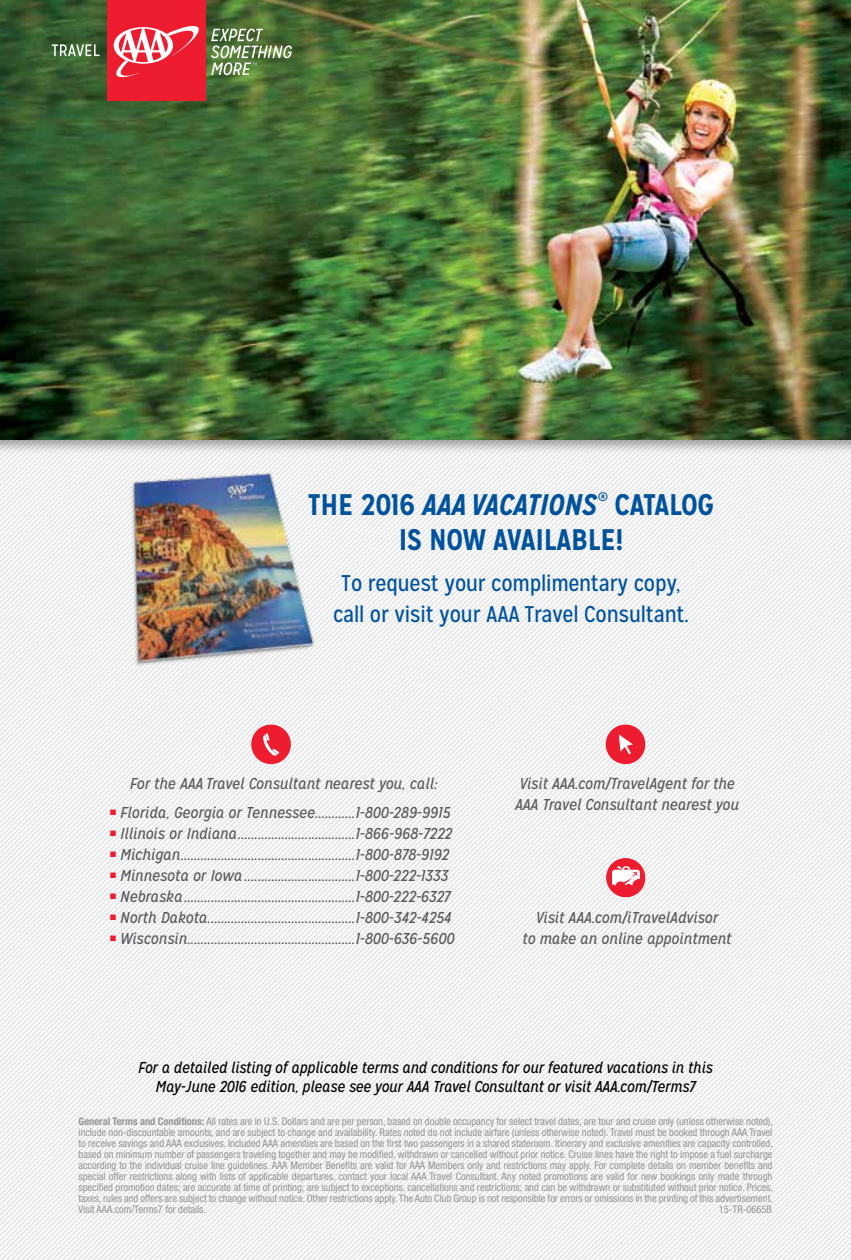
<style>
.page{position:relative;width:851px;height:1260px;background:#fff}
.page>*{position:absolute;margin:0;border:0;box-sizing:border-box;transform-origin:0 0}
.t1{font:700 29.75px/35.4px "Mission Gothic";letter-spacing:-.01em;color:#00529c}
.t2{font:italic 700 29.75px "Mission Gothic";letter-spacing:-.01em;color:#00529c}
.t3{font:22.75px/31.2px "Mission Gothic";letter-spacing:-.01em;color:#00529c;text-align:center}
.t4{font:italic 15.75px/21px "Mission Gothic";color:#58595b}
.t5{font:italic 15.75px/19.2px "Mission Gothic";letter-spacing:-.005em;color:#000;text-align:center}
.t6{font:italic 700 12.42px "Mission Gothic";color:#00529c}
.t7{font:condensed 10.5px/11px "Helvetica Neue LT Std";letter-spacing:-.005em;color:#939598;text-align:justify}
.s1{font-style:normal}
.s2{font-weight:700}
</style>
<div class="page">
<img style="left:0;top:455px;width:850px;height:805px">
<div style="left:0;top:330px;width:850px;height:125px;background:#000;opacity:.35"></div>
<img style="left:0;top:0;width:850px;height:440px">
<img style="left:122px;top:468px;width:200px;height:214px">
<div style="left:107px;top:0;width:98px;height:100px;background:#ed1c2e"></div>
<svg style="left:114px;top:25px;width:85px;height:53px"></svg>
<svg style="left:211px;top:29px;width:81px;height:46px;background:#748f61"></svg>
<svg style="left:52px;top:44px;width:47px;height:12px"></svg>
<div style="left:605px;top:724px;width:40px;height:40px;background:#ed1c2e;border-radius:50%"></div>
<svg style="left:618px;top:734px;width:15px;height:20px"></svg>
<div style="left:251px;top:724px;width:40px;height:40px;background:#ed1c2e;border-radius:50%"></div>
<svg style="left:263px;top:733px;width:16px;height:23px"></svg>
<div style="left:606px;top:858px;width:39px;height:39px;background:#ed1c2e;border-radius:50%"></div>
<svg style="left:612px;top:866px;width:28px;height:20px"></svg>
<h1 class="t2" style="left:308px;top:485px;width:290px"><span class="s1">THE 2016</span> AAA VACATIONS</h1>
<p class="t6" style="left:598px;top:489px;width:11px">®</p>
<h1 class="t1" style="left:399px;top:487px;width:317px;text-indent:216px">CATALOG<br>IS NOW AVAILABLE!</h1>
<h2 class="t3" style="left:333px;top:567px;width:357px">To request your complimentary copy, call or visit your AAA Travel Consultant.</h2>
<h3 class="t4" style="left:130px;top:773px;width:309px">For the AAA Travel Consultant nearest you, call:</h3>
<h3 class="t4" style="left:110px;top:802px;width:342px"><sup>■</sup> Florida, Georgia or Tennessee............1-800-289-9915</h3>
<h3 class="t4" style="left:110px;top:823px;width:343px"><sup>■</sup> Illinois or Indiana...................................1-866-968-7222</h3>
<h3 class="t4" style="left:110px;top:844px;width:340px"><sup>■</sup> Michigan....................................................1-800-878-9192</h3>
<h3 class="t4" style="left:110px;top:865px;width:339px"><sup>■</sup> Minnesota or Iowa .................................1-800-222-1333</h3>
<h3 class="t4" style="left:110px;top:886px;width:341px"><sup>■</sup> Nebraska...................................................1-800-222-6327</h3>
<h3 class="t4" style="left:110px;top:907px;width:342px"><sup>■</sup> North Dakota............................................1-800-342-4254</h3>
<h3 class="t4" style="left:110px;top:928px;width:345px"><sup>■</sup> Wisconsin..................................................1-800-636-5600</h3>
<h3 class="t4" style="left:515px;top:773px;width:225px">Visit AAA.com/TravelAgent for the<br>AAA Travel Consultant nearest you</h3>
<h3 class="t4" style="left:522px;top:907px;width:210px;text-align:center">Visit AAA.com/iTravelAdvisor<br>to make an online appointment</h3>
<h3 class="t5" style="left:138px;top:1058px;width:576px">For a detailed listing of applicable terms and conditions for our featured vacations in this<br>May-June 2016 edition, please see your AAA Travel Consultant or visit AAA.com/Terms7</h3>
<p class="t7" style="left:79px;top:1115px;width:695px"><span class="s2">General Terms and Conditions:</span> All rates are in U.S. Dollars and are per person, based on double occupancy for select travel dates, are tour and cruise only (unless otherwise noted), include non-discountable amounts, and are subject to change and availability. Rates noted do not include airfare (unless otherwise noted). Travel must be booked through AAA Travel to receive savings and AAA exclusives. Included AAA amenities are based on the first two passengers in a shared stateroom. Itinerary and exclusive amenities are capacity controlled, based on minimum number of passengers traveling together and may be modified, withdrawn or cancelled without prior notice. Cruise lines have the right to impose a fuel surcharge according to the individual cruise line guidelines. AAA Member Benefits are valid for AAA Members only and restrictions may apply. For complete details on member benefits and special offer restrictions along with lists of applicable departures, contact your local AAA Travel Consultant. Any noted promotions are valid for new bookings only made through specified promotion dates; are accurate at time of printing; are subject to exceptions, cancellations and restrictions; and can be withdrawn or substituted without prior notice. Prices, taxes, rules and offers are subject to change without notice. Other restrictions apply. The Auto Club Group is not responsible for errors or omissions in the printing of this advertisement.<br>Visit AAA.com/Terms7 for details.</p>
<p class="t7" style="left:718px;top:1203px;width:55px">15-TR-0665B</p>
</div>
